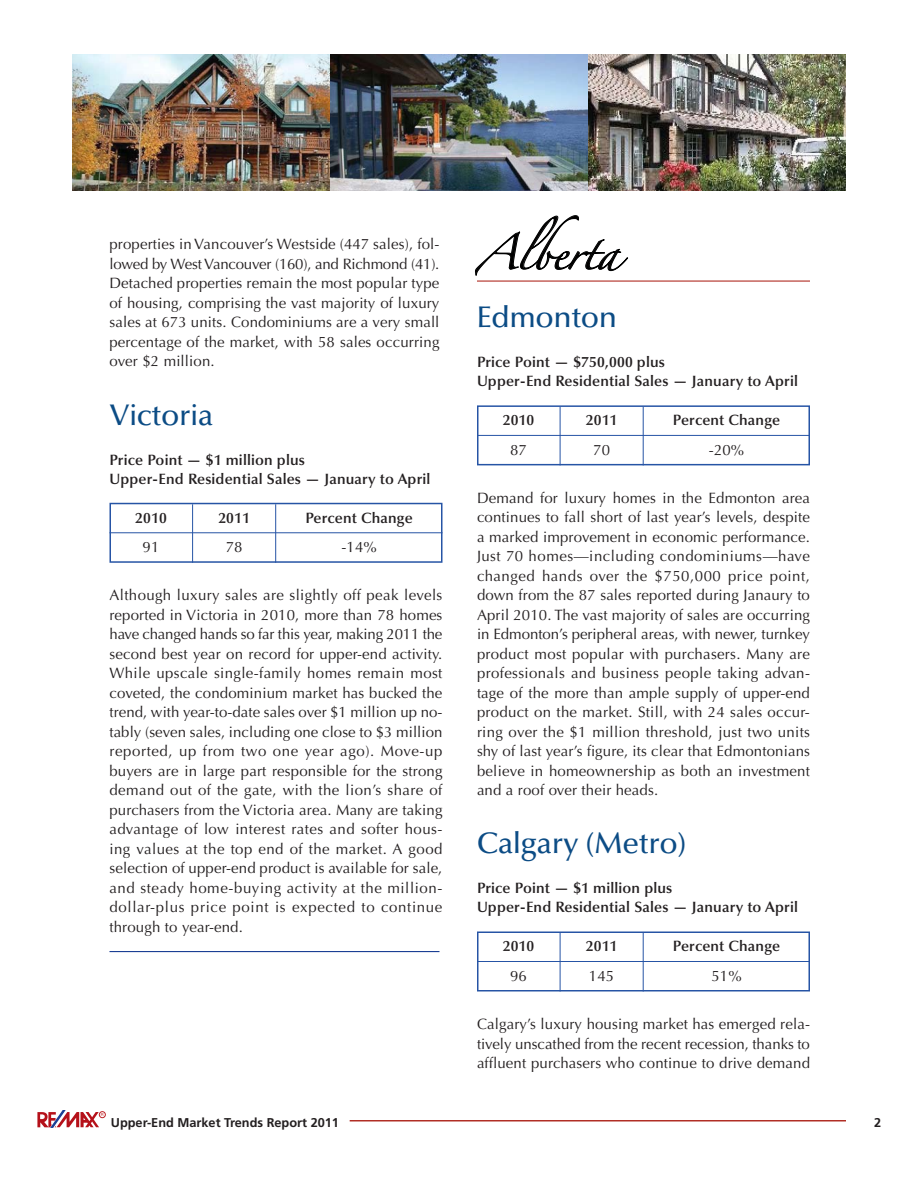
<style>
.page{position:relative;width:918px;height:1188px;background:#fff}
.page>*{position:absolute;margin:0;border:0;box-sizing:border-box;transform-origin:0 0}
.t1{font:31.5px "Zapfino";letter-spacing:-.02em;color:#000}
.t2{font:500 30px "Optima LT Std";letter-spacing:-.015em;color:#0c4c85}
.t3{font:15px/19.5px "Optima LT Std";letter-spacing:.01em;color:#231f20;text-align:justify}
.t4{font:600 15px/19.5px "Optima LT Std";letter-spacing:.01em;color:#231f20}
.t5{font:700 12.75px "Frutiger LT Std";color:#231f20}
.t6{font:4.2px "Helvetica Neue LT Std";color:#be2025}
.s1{color:#010202}
</style>
<div class="page">
<svg style="left:37px;top:1110px;width:62px;height:18px"></svg>
<div style="left:99px;top:1111px;width:7px;height:7px;border:1px solid #be2025;border-radius:50%"></div>
<hr style="left:350px;top:1120px;width:496px;height:2px;background:#b12e25">
<img style="left:72px;top:54px;width:774px;height:136px">
<hr style="left:109px;top:951px;width:330px;height:1px;background:#1b3f94">
<div style="left:109px;top:503px;width:333px;height:60px;border:2px solid #2654a5"></div>
<hr style="left:109px;top:532px;width:333px;height:1px;background:#2654a5">
<hr style="left:275px;top:504px;width:1px;height:59px;background:#2654a5">
<hr style="left:192px;top:504px;width:1px;height:59px;background:#2654a5">
<div style="left:477px;top:405px;width:333px;height:60px;border:2px solid #2654a5"></div>
<hr style="left:477px;top:435px;width:333px;height:1px;background:#2654a5">
<hr style="left:643px;top:407px;width:1px;height:58px;background:#2654a5">
<hr style="left:560px;top:407px;width:1px;height:58px;background:#2654a5">
<div style="left:477px;top:932px;width:333px;height:60px;border:2px solid #2654a5"></div>
<hr style="left:477px;top:961px;width:333px;height:1px;background:#2654a5">
<hr style="left:643px;top:933px;width:1px;height:59px;background:#2654a5">
<hr style="left:560px;top:933px;width:1px;height:59px;background:#2654a5">
<hr style="left:477px;top:280px;width:333px;height:2px;background:#b12e25">
<p class="t3" style="left:109px;top:235px;width:332px">properties in Vancouver’s Westside (447 sales), fol&shy;lowed by West Vancouver (160), and Richmond (41).<br>Detached properties remain the most popular type of housing, comprising the vast majority of luxury sales at 673 units. Condominiums are a very small percentage of the market, with 58 sales occurring over $2 million.</p>
<h2 class="t2" style="left:109px;top:400px;width:105px">Victoria</h2>
<p class="t4" style="left:109px;top:450px;width:322px">Price Point — $1 million plus<br>Upper-End Residential Sales — January to April</p>
<p class="t4" style="left:135px;top:509px;width:33px">2010</p>
<p class="t3" style="left:143px;top:538px;width:18px">91</p>
<p class="t4" style="left:305px;top:509px;width:109px">Percent Change</p>
<p class="t3" style="left:341px;top:538px;width:37px">-14%</p>
<p class="t4" style="left:218px;top:509px;width:33px">2011</p>
<p class="t3" style="left:226px;top:538px;width:18px">78</p>
<p class="t3" style="left:109px;top:586px;width:335px">Although luxury sales are slightly off peak levels reported in Victoria in 2010, more than 78 homes have changed hands so far this year, making 2011 the second best year on record for upper-end activity.<br>While upscale single-family homes remain most coveted, the condominium market has bucked the trend, with year-to-date sales over $1 million up no&shy;tably (seven sales, including one close to $3 million reported, up from two one year ago). Move-up buyers are in large part responsible for the strong demand out of the gate, with the lion’s share of purchasers from the Victoria area. Many are taking advantage of low interest rates and softer hous&shy;ing values at the top end of the market. A good selection of upper-end product is available for sale, and steady home-buying activity at the million&shy;dollar-plus price point is expected to continue through to year-end.</p>
<p class="t6" style="left:101px;top:1112px;width:4px">R</p>
<p class="t5" style="left:111px;top:1115px;width:230px">Upper-End Market Trends Report 2011</p>
<h1 class="t1" style="left:476px;top:240px;width:144px"><span class="s1">A</span>lberta</h1>
<h2 class="t2" style="left:477px;top:302px;width:142px">Edmonton</h2>
<p class="t4" style="left:477px;top:353px;width:322px">Price Point — $750,000 plus<br>Upper-End Residential Sales — January to April</p>
<p class="t4" style="left:503px;top:411px;width:33px">2010</p>
<p class="t3" style="left:510px;top:441px;width:18px">87</p>
<p class="t4" style="left:586px;top:411px;width:33px">2011</p>
<p class="t3" style="left:593px;top:441px;width:18px">70</p>
<p class="t4" style="left:673px;top:411px;width:109px">Percent Change</p>
<p class="t3" style="left:709px;top:441px;width:37px">-20%</p>
<p class="t3" style="left:477px;top:489px;width:335px">Demand for luxury homes in the Edmonton area continues to fall short of last year’s levels, despite a marked improvement in economic performance.<br>Just 70 homes—including condominiums—have changed hands over the $750,000 price point, down from the 87 sales reported during Janaury to April 2010. The vast majority of sales are occurring in Edmonton’s peripheral areas, with newer, turnkey product most popular with purchasers. Many are professionals and business people taking advan&shy;tage of the more than ample supply of upper-end product on the market. Still, with 24 sales occur&shy;ring over the $1 million threshold, just two units shy of last year’s figure, its clear that Edmontonians believe in homeownership as both an investment and a roof over their heads.</p>
<h2 class="t2" style="left:477px;top:828px;width:212px">Calgary (Metro)</h2>
<p class="t4" style="left:477px;top:879px;width:322px">Price Point — $1 million plus<br>Upper-End Residential Sales — January to April</p>
<p class="t4" style="left:503px;top:937px;width:33px">2010</p>
<p class="t3" style="left:510px;top:967px;width:18px">96</p>
<p class="t4" style="left:586px;top:937px;width:33px">2011</p>
<p class="t3" style="left:589px;top:967px;width:27px">145</p>
<p class="t4" style="left:673px;top:937px;width:109px">Percent Change</p>
<p class="t3" style="left:711px;top:967px;width:32px">51%</p>
<p class="t3" style="left:477px;top:1015px;width:335px">Calgary’s luxury housing market has emerged rela&shy;tively unscathed from the recent recession, thanks to affluent purchasers who continue to drive demand</p>
<p class="t5" style="left:874px;top:1115px;width:9px">2</p>
</div>
